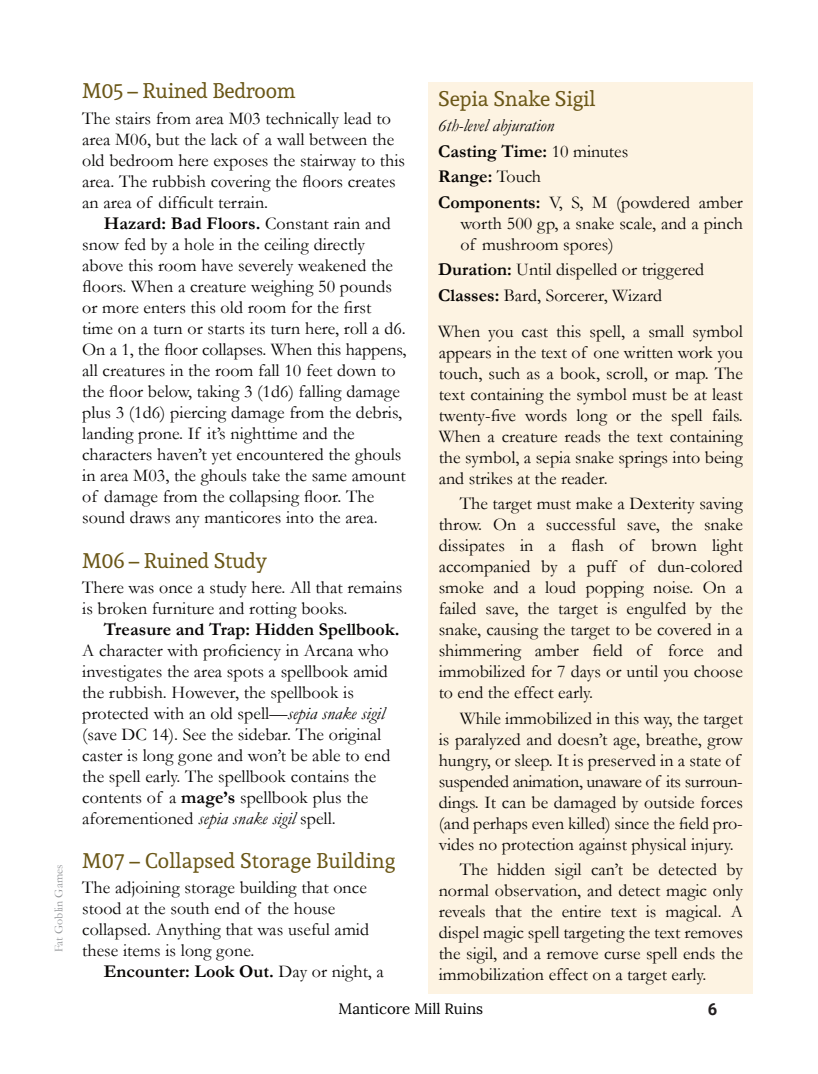
<style>
.page{position:relative;width:818px;height:1074px;background:#fff}
.page>*{position:absolute;margin:0;border:0;box-sizing:border-box;transform-origin:0 0}
.t1{font:21px "Andada";color:#6b5717}
.t2{font:18px/21px "Garamond";color:#070504}
.t3{font:700 18px "Garamond";letter-spacing:.005em;color:#070504}
.t4{font:700 16.5px "Roboto";color:#231f20}
.t5{font:15px "Lora";color:#000}
.t6{font:12px "Garamond";letter-spacing:.005em;color:#939598}
.s1{font-weight:700}
.s2{font-style:italic}
.s3{font-weight:400}
</style>
<div class="page">
<div style="left:428px;top:82px;width:324px;height:911px;background:#fdf3e2"></div>
<p class="t6" style="left:55px;top:952px;width:89px;rotate:-90deg">Fat Goblin Games</p>
<p class="t1" style="left:82px;top:76px;width:215px">M05 – Ruined Bedroom</p>
<p class="t2" style="left:82px;top:110px;width:324px">The stairs from area M03 technically lead to area M06, but the lack of a wall between the old bedroom here exposes the stairway to this area. The rubbish covering the floors creates an area of difficult terrain.</p>
<p class="t2" style="left:82px;top:215px;width:325px;text-indent:22px"><span class="s1">Hazard: Bad Floors.</span> Constant rain and snow fed by a hole in the ceiling directly above this room have severely weakened the floors. When a creature weighing 50 pounds or more enters this old room for the first time on a turn or starts its turn here, roll a d6.<br>On a 1, the floor collapses. When this happens, all creatures in the room fall 10 feet down to the floor below, taking 3 (1d6) falling damage plus 3 (1d6) piercing damage from the debris, landing prone. If it’s nighttime and the characters haven’t yet encountered the ghouls in area M03, the ghouls take the same amount of damage from the collapsing floor. The sound draws any manticores into the area.</p>
<p class="t1" style="left:82px;top:546px;width:186px">M06 – Ruined Study</p>
<p class="t2" style="left:82px;top:579px;width:321px">There was once a study here. All that remains is broken furniture and rotting books.</p>
<p class="t3" style="left:104px;top:623px;width:297px">Treasure and Trap: Hidden Spellbook.</p>
<p class="t2" style="left:82px;top:642px;width:309px">A character with proficiency in Arcana who investigates the area spots a spellbook amid the rubbish. However, the spellbook is protected with an old spell—<span class="s2">sepia snake sigil </span>(save DC 14). See the sidebar. The original caster is long gone and won’t be able to end the spell early. The spellbook contains the contents of a <span class="s1">mage’s</span> spellbook plus the aforementioned <span class="s2">sepia snake sigil</span> spell.</p>
<p class="t1" style="left:82px;top:846px;width:314px">M07 – Collapsed Storage Building</p>
<p class="t2" style="left:82px;top:879px;width:288px">The adjoining storage building that once stood at the south end of the house collapsed. Anything that was useful amid these items is long gone.</p>
<p class="t3" style="left:104px;top:965px;width:281px">Encounter: Look Out. <span class="s3">Day or night, a</span></p>
<p class="t1" style="left:438px;top:84px;width:159px">Sepia Snake Sigil</p>
<p class="t2" style="left:438px;top:115px;width:306px;line-height:25.5px"><span class="s2">6th-level abjuration<br></span><span class="s1">Casting Time:</span> 10 minutes<br><span class="s1">Range:</span> Touch<br><span class="s1">Components:</span> V, S, M (powdered amber</p>
<p class="t2" style="left:460px;top:215px;width:284px">worth 500 gp, a snake scale, and a pinch of mushroom spores)</p>
<p class="t2" style="left:438px;top:259px;width:267px;line-height:25.5px"><span class="s1">Duration:</span> Until dispelled or triggered<br><span class="s1">Classes:</span> Bard, Sorcerer, Wizard</p>
<p class="t2" style="left:438px;top:323px;width:306px;text-align:justify">When you cast this spell, a small symbol appears in the text of one written work you touch, such as a book, scroll, or map. The text containing the symbol must be at least twenty-five words long or the spell fails.<br>When a creature reads the text containing the symbol, a sepia snake springs into being and strikes at the reader.</p>
<p class="t2" style="left:438px;top:495px;width:305px;text-align:justify;text-indent:21px">The target must make a Dexterity saving throw. On a successful save, the snake dissipates in a flash of brown light accompanied by a puff of dun-colored smoke and a loud popping noise. On a failed save, the target is engulfed by the snake, causing the target to be covered in a shimmering amber field of force and immobilized for 7 days or until you choose to end the effect early.</p>
<p class="t2" style="left:438px;top:710px;width:305px;text-indent:21px">While immobilized in this way, the target is paralyzed and doesn’t age, breathe, grow hungry, or sleep. It is preserved in a state of suspended animation, unaware of its surroun&shy;dings. It can be damaged by outside forces (and perhaps even killed) since the field pro&shy;vides no protection against physical injury.</p>
<p class="t2" style="left:438px;top:861px;width:305px;text-align:justify;text-indent:21px">The hidden sigil can’t be detected by normal observation, and detect magic only reveals that the entire text is magical. A dispel magic spell targeting the text removes the sigil, and a remove curse spell ends the immobilization effect on a target early.</p>
<p class="t5" style="left:338px;top:1000px;width:146px">Manticore Mill Ruins</p>
<p class="t4" style="left:707px;top:1002px;width:11px">6</p>
</div>
